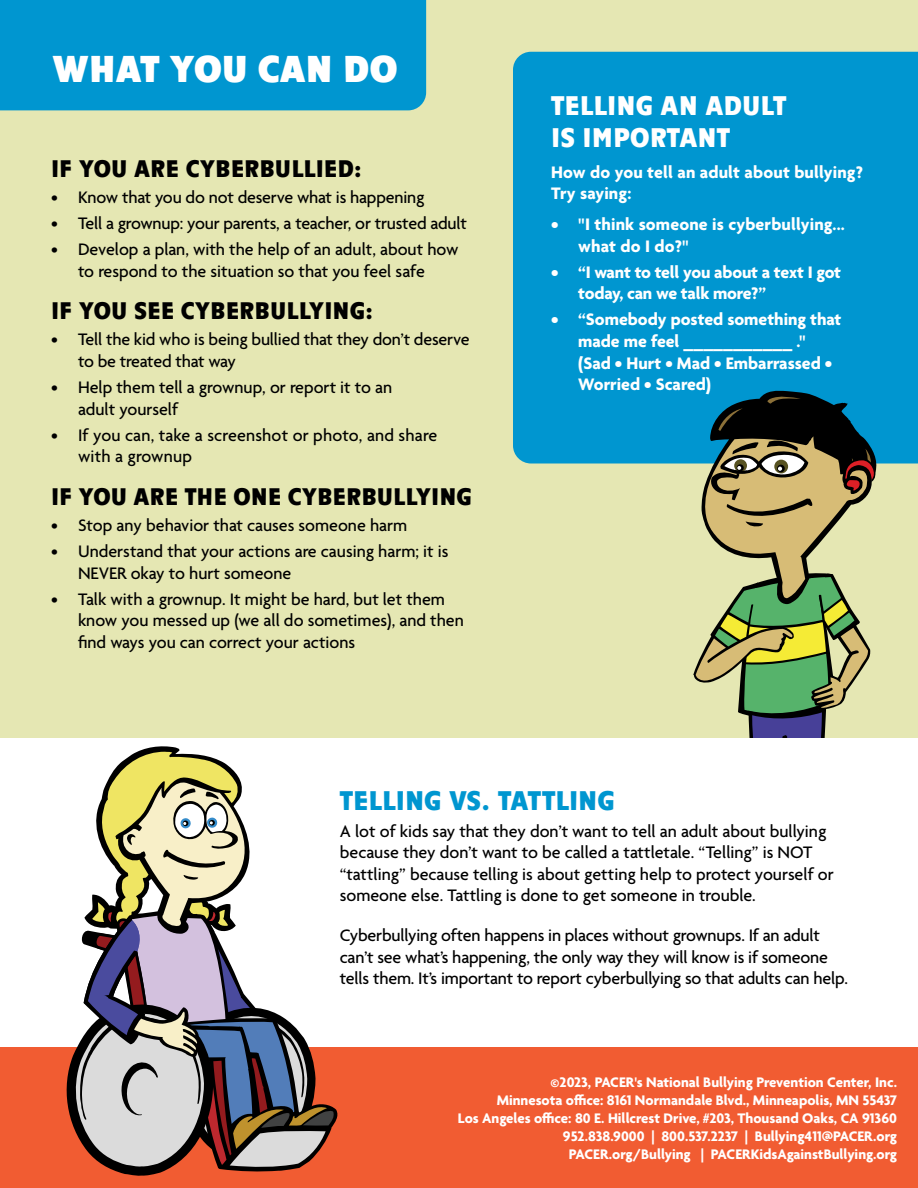
<style>
.page{position:relative;width:918px;height:1188px;background:#fff}
.page>*{position:absolute;margin:0;border:0;box-sizing:border-box;transform-origin:0 0}
.t1{font:800 37.5px "Chalfont";color:#fff}
.t2{font:700 27px/32.4px "Chalfont";color:#fff}
.t3{font:700 27px "Chalfont";color:#0096d0}
.t4{font:700 24px "Chalfont";color:#000}
.t5{font:500 18px/21.6px "Agenda";letter-spacing:-.005em;color:#000}
.t6{font:700 18px/21.6px "Agenda";color:#fff}
.t7{font:700 15px/18px "Agenda";color:#fff;text-align:right}
</style>
<div class="page">
<div style="left:0;top:0;width:918px;height:738px;background:#e5e7b3"></div>
<div style="left:513px;top:52px;width:405px;height:412px;background:#0096d0"></div>
<svg style="left:693px;top:390px;width:187px;height:348px;background:#8b9a71"></svg>
<div style="left:0;top:0;width:426px;height:110px;background:#0096d0"></div>
<div style="left:0;top:1048px;width:918px;height:140px;background:#f15c32"></div>
<svg style="left:61px;top:751px;width:274px;height:425px"></svg>
<h1 class="t1" style="left:52px;top:49px;width:347px">WHAT YOU CAN DO</h1>
<h3 class="t4" style="left:51px;top:156px;width:313px">IF YOU ARE CYBERBULLIED:</h3>
<p class="t5" style="left:51px;top:188px;width:375px">• Know that you do not deserve what is happening</p>
<p class="t5" style="left:51px;top:214px;width:418px">• Tell a grownup: your parents, a teacher, or trusted adult</p>
<p class="t5" style="left:51px;top:240px;width:409px;text-align:center">• Develop a plan, with the help of an adult, about how to respond to the situation so that you feel safe</p>
<h3 class="t4" style="left:51px;top:298px;width:324px">IF YOU SEE CYBERBULLYING:</h3>
<p class="t5" style="left:78px;top:330px;width:393px;text-indent:-27px">• Tell the kid who is being bullied that they don’t deserve to be treated that way</p>
<p class="t5" style="left:78px;top:378px;width:316px;text-indent:-27px">• Help them tell a grownup, or report it to an adult yourself</p>
<p class="t5" style="left:78px;top:425px;width:361px;text-indent:-27px">• If you can, take a screenshot or photo, and share with a grownup</p>
<h3 class="t4" style="left:51px;top:483px;width:422px">IF YOU ARE THE ONE CYBERBULLYING</h3>
<p class="t5" style="left:51px;top:515px;width:358px">• Stop any behavior that causes someone harm</p>
<p class="t5" style="left:78px;top:542px;width:372px;text-indent:-27px">• Understand that your actions are causing harm; it is<br>NEVER okay to hurt someone</p>
<p class="t5" style="left:78px;top:589px;width:387px;text-indent:-27px">• Talk with a grownup. It might be hard, but let them know you messed up (we all do sometimes), and then find ways you can correct your actions</p>
<h2 class="t2" style="left:551px;top:91px;width:237px">TELLING AN ADULT<br>IS IMPORTANT</h2>
<p class="t6" style="left:551px;top:162px;width:313px">How do you tell an adult about bullying?<br>Try saying:</p>
<p class="t6" style="left:578px;top:215px;width:268px;text-indent:-27px">• "I think someone is cyberbullying... what do I do?"</p>
<p class="t6" style="left:578px;top:262px;width:264px;text-indent:-27px">• “I want to tell you about a text I got today, can we talk more?”</p>
<p class="t6" style="left:578px;top:310px;width:265px;text-indent:-27px">• “Somebody posted something that made me feel ___________ ." (Sad • Hurt • Mad • Embarrassed •<br>Worried • Scared)</p>
<h2 class="t3" style="left:340px;top:786px;width:277px">TELLING VS. TATTLING</h2>
<p class="t5" style="left:340px;top:821px;width:495px">A lot of kids say that they don’t want to tell an adult about bullying because they don’t want to be called a tattletale. “Telling” is NOT “tattling” because telling is about getting help to protect yourself or someone else. Tattling is done to get someone in trouble.</p>
<p class="t5" style="left:340px;top:926px;width:510px">Cyberbullying often happens in places without grownups. If an adult can’t see what’s happening, the only way they will know is if someone tells them. It’s important to report cyberbullying so that adults can help.</p>
<p class="t7" style="left:458px;top:1074px;width:441px">©2023, PACER's National Bullying Prevention Center, Inc.<br>Minnesota office: 8161 Normandale Blvd., Minneapolis, MN 55437<br>Los Angeles office: 80 E. Hillcrest Drive, #203, Thousand Oaks, CA 91360<br>952.838.9000 | 800.537.2237 | Bullying411@PACER.org PACER.org/Bullying | PACERKidsAgainstBullying.org</p>
</div>
